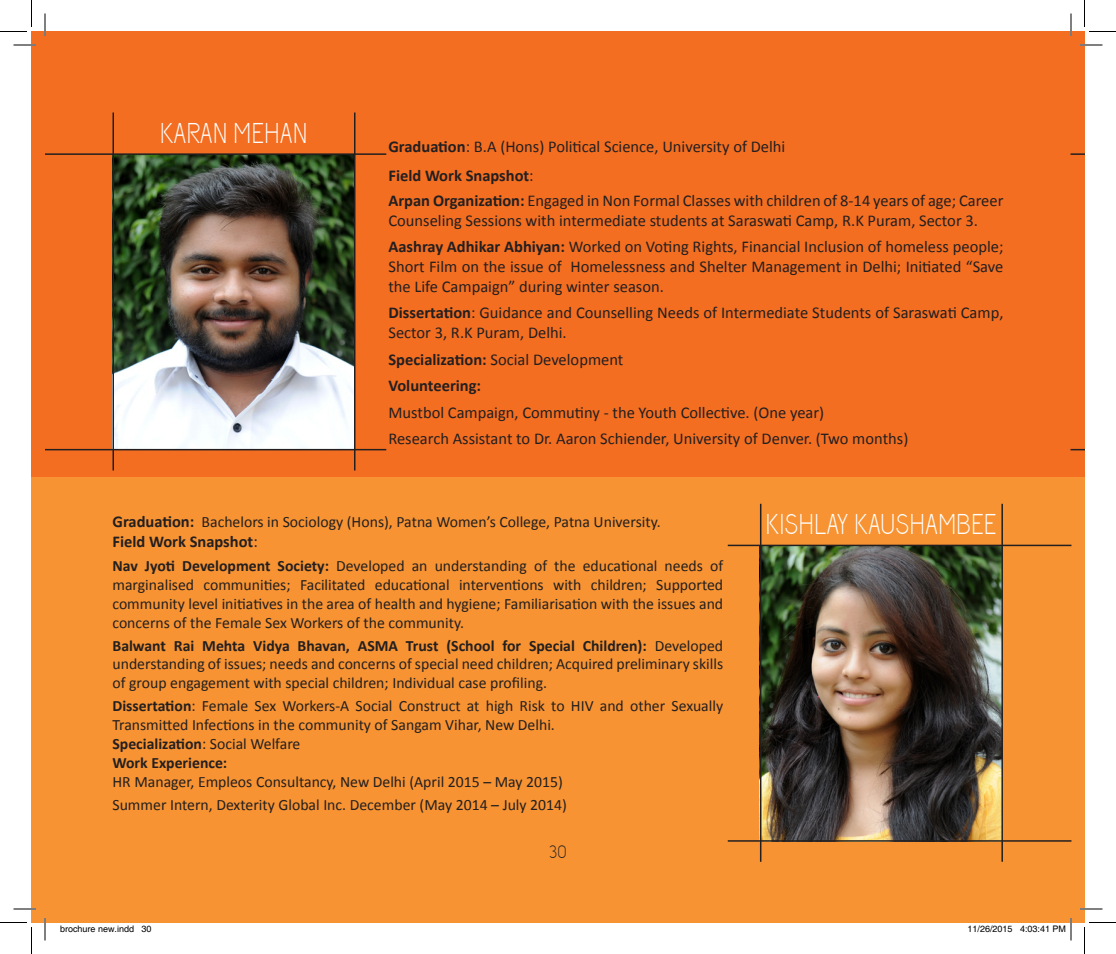
<style>
.page{position:relative;width:1116px;height:954px;background:#fff}
.page>*{position:absolute;margin:0;border:0;box-sizing:border-box;transform-origin:0 0}
.Normal__Web{font:28.5px "Capsuula";color:#fff}
.t1{font:18px "Capsuula";color:#231f20}
.t2{font:16.5px/19.8px "Calibri";color:#231f20}
.Normal__Web-2{font:700 16.5px "Calibri";color:#231f20}
.Default{font:15.75px/18.9px "Calibri";color:#231f20;text-align:justify}
.Default-2{font:700 15.75px "Calibri";color:#231f20}
.t3{font:9px "Helvetica";color:#000}
.s1{font-weight:700}
.s2{font-weight:400}
.s3{font-weight:700;font-size:16.5px}
</style>
<div class="page">
<div style="left:32px;top:477px;width:1039px;height:445px;background:#f79332"></div>
<div style="left:32px;top:32px;width:1039px;height:445px;background:#f36e21"></div>
<div style="left:1071px;top:32px;width:13px;height:445px;background:#f36e21"></div>
<div style="left:1071px;top:477px;width:13px;height:445px;background:#f79332"></div>
<img style="left:114px;top:155px;width:240px;height:294px">
<img style="left:761px;top:546px;width:240px;height:294px">
<hr style="left:45px;top:153px;width:341px;height:2px;background:#231f20">
<svg style="left:1071px;top:153px;width:13px;height:2px"></svg>
<hr style="left:728px;top:545px;width:343px;height:1px;background:#231f20">
<hr style="left:45px;top:449px;width:341px;height:1px;background:#231f20">
<svg style="left:1071px;top:449px;width:13px;height:1px"></svg>
<hr style="left:728px;top:840px;width:343px;height:2px;background:#231f20">
<hr style="left:112px;top:112px;width:2px;height:359px;background:#231f20">
<hr style="left:760px;top:504px;width:1px;height:358px;background:#231f20">
<hr style="left:354px;top:112px;width:2px;height:359px;background:#231f20">
<hr style="left:1001px;top:504px;width:2px;height:358px;background:#231f20">
<hr style="left:14px;top:44px;width:22px;height:2px;background:#fff">
<hr style="left:1080px;top:44px;width:22px;height:2px;background:#fff">
<hr style="left:14px;top:908px;width:22px;height:2px;background:#fff">
<hr style="left:1080px;top:908px;width:22px;height:2px;background:#fff">
<hr style="left:44px;top:14px;width:2px;height:22px;background:#fff">
<hr style="left:44px;top:918px;width:2px;height:22px;background:#fff">
<hr style="left:1070px;top:14px;width:2px;height:22px;background:#fff">
<svg style="left:14px;top:45px;width:22px;height:1px"></svg>
<svg style="left:1080px;top:45px;width:22px;height:1px"></svg>
<svg style="left:14px;top:909px;width:22px;height:1px"></svg>
<svg style="left:1080px;top:909px;width:22px;height:1px"></svg>
<svg style="left:45px;top:14px;width:1px;height:22px"></svg>
<svg style="left:45px;top:918px;width:1px;height:22px"></svg>
<svg style="left:1071px;top:14px;width:1px;height:22px"></svg>
<svg style="left:0;top:0;width:32px;height:32px"></svg>
<svg style="left:0;top:922px;width:32px;height:32px"></svg>
<svg style="left:1084px;top:0;width:32px;height:32px"></svg>
<svg style="left:1084px;top:922px;width:32px;height:32px"></svg>
<svg style="left:1020px;top:918px;width:52px;height:22px"></svg>
<p class="Normal__Web" style="left:160px;top:117px;width:149px">KARAN MEHAN</p>
<p class="t2" style="left:388px;top:136px;width:398px"><span class="s1">Graduation</span>: B.A (Hons) Political Science, University of Delhi</p>
<p class="Normal__Web-2" style="left:388px;top:165px;width:147px">Field Work Snapshot<span class="s2">:</span></p>
<p class="t2" style="left:388px;top:190px;width:617px"><span class="s1">Arpan Organization:</span> Engaged in Non Formal Classes with children of 8-14 years of age; Career<br>Counseling Sessions with intermediate students at Saraswati Camp, R.K Puram, Sector 3.</p>
<p class="t2" style="left:388px;top:236px;width:617px;text-align:justify"><span class="s1">Aashray Adhikar Abhiyan:</span> Worked on Voting Rights, Financial Inclusion of homeless people; Short Film on the issue of Homelessness and Shelter Management in Delhi; Initiated “Save the Life Campaign” during winter season.</p>
<p class="t2" style="left:388px;top:302px;width:617px"><span class="s1">Dissertation</span>: Guidance and Counselling Needs of Intermediate Students of Saraswati Camp,<br>Sector 3, R.K Puram, Delhi.</p>
<p class="t2" style="left:388px;top:349px;width:237px"><span class="s1">Specialization:</span> Social Development</p>
<p class="Normal__Web-2" style="left:388px;top:376px;width:94px">Volunteering:</p>
<p class="t2" style="left:388px;top:402px;width:437px">Mustbol Campaign, Commutiny - the Youth Collective. (One year)</p>
<p class="t2" style="left:388px;top:428px;width:521px">Research Assistant to Dr. Aaron Schiender, University of Denver. (Two months)</p>
<p class="Default" style="left:112px;top:512px;width:550px"><span class="s3">Graduation:</span> Bachelors in Sociology (Hons), Patna Women’s College, Patna University.</p>
<p class="Normal__Web-2" style="left:112px;top:531px;width:147px">Field Work Snapshot<span class="s2">:</span></p>
<p class="Default" style="left:112px;top:556px;width:612px"><span class="s1">Nav Jyoti Development Society:</span> Developed an understanding of the educational needs of marginalised communities; Facilitated educational interventions with children; Supported community level initiatives in the area of health and hygiene; Familiarisation with the issues and concerns of the Female Sex Workers of the community.</p>
<p class="Default" style="left:112px;top:635px;width:612px"><span class="s1">Balwant Rai Mehta Vidya Bhavan, ASMA Trust (School for Special Children):</span> Developed understanding of issues; needs and concerns of special need children; Acquired preliminary skills of group engagement with special children; Individual case profiling.</p>
<p class="Default" style="left:112px;top:696px;width:612px"><span class="s1">Dissertation</span>: Female Sex Workers-A Social Construct at high Risk to HIV and other Sexually<br>Transmitted Infections in the community of Sangam Vihar, New Delhi.</p>
<p class="Default-2" style="left:112px;top:734px;width:189px">Specialization<span class="s2">: Social Welfare</span></p>
<p class="Default-2" style="left:112px;top:753px;width:116px">Work Experience:</p>
<p class="Default" style="left:112px;top:771px;width:452px">HR Manager, Empleos Consultancy, New Delhi (April 2015 – May 2015)</p>
<p class="Default" style="left:112px;top:795px;width:456px">Summer Intern, Dexterity Global Inc. December (May 2014 – July 2014)</p>
<p class="t1" style="left:549px;top:842px;width:19px">30</p>
<p class="Normal__Web" style="left:766px;top:508px;width:233px">KISHLAY KAUSHAMBEE</p>
<p class="t3" style="left:60px;top:923px;width:93px">brochure new.indd 30</p>
<p class="t3" style="left:968px;top:923px;width:100px">11/26/2015 4:03:41 PM</p>
</div>
